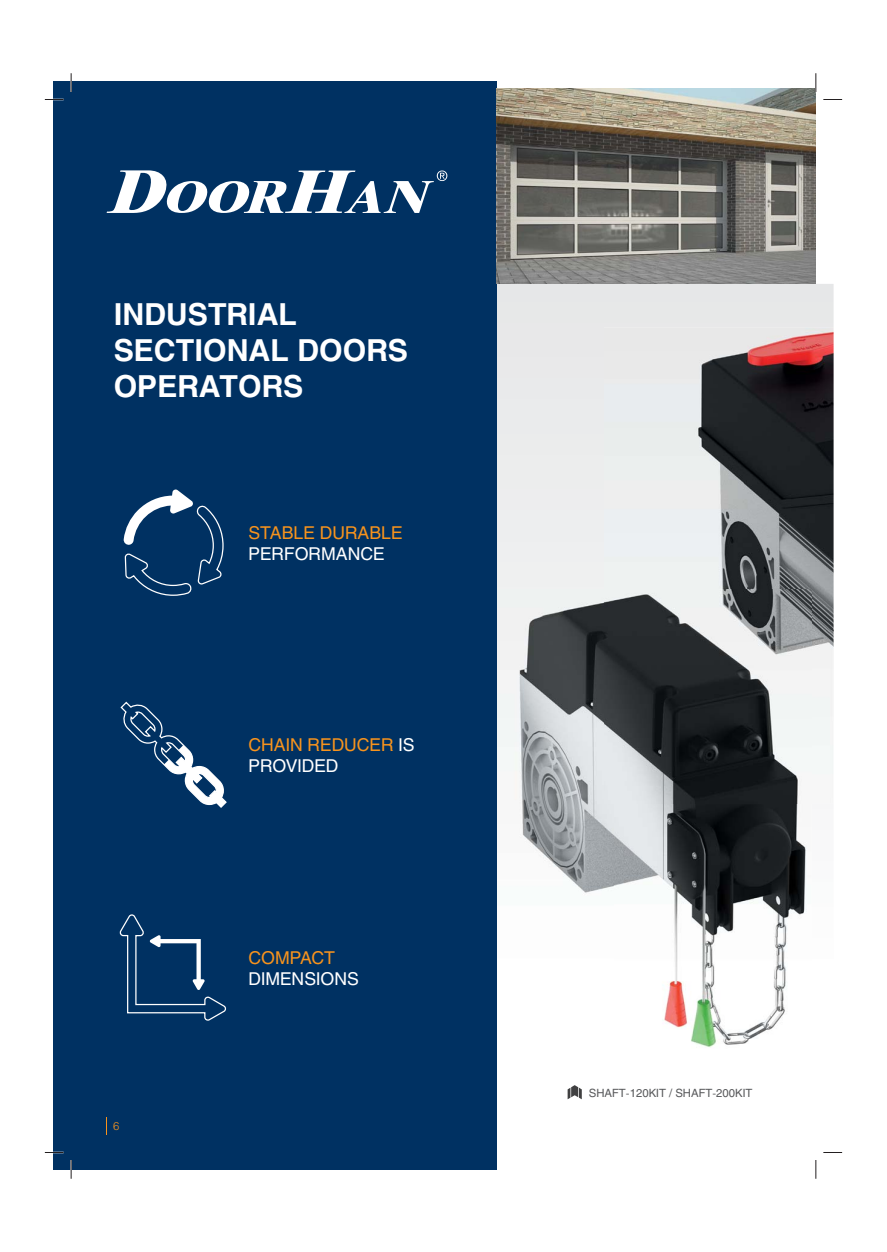
<style>
.page{position:relative;width:887px;height:1252px;background:#fff}
.page>*{position:absolute;margin:0;border:0;box-sizing:border-box;transform-origin:0 0}
.t1{font:700 30px/36px "Helios";color:#fff}
.t2{font:17.5px/21px "Helios";color:#f7931d}
.t3{font:17.5px "Helios";color:#fff}
.t4{font:11.25px "Helios";color:#58595b}
.t5{font:300 11.25px "Helios";color:#f7931d}
.s1{color:#fff}
</style>
<div class="page">
<svg style="left:496px;top:284px;width:337px;height:886px"></svg>
<img style="left:604px;top:327px;width:229px;height:303px">
<img style="left:811px;top:630px;width:22px;height:173px">
<img style="left:496px;top:589px;width:118px;height:460px">
<img style="left:614px;top:803px;width:197px;height:246px">
<img style="left:604px;top:589px;width:207px;height:214px">
<div style="left:53px;top:82px;width:443px;height:1088px;background:#003162"></div>
<svg style="left:107px;top:170px;width:340px;height:43px"></svg>
<svg style="left:567px;top:1084px;width:14px;height:15px"></svg>
<img style="left:496px;top:89px;width:319px;height:195px">
<svg style="left:123px;top:489px;width:100px;height:107px"></svg>
<svg style="left:120px;top:701px;width:107px;height:107px"></svg>
<svg style="left:119px;top:914px;width:108px;height:106px"></svg>
<svg style="left:45px;top:99px;width:19px;height:1px"></svg>
<svg style="left:823px;top:99px;width:18px;height:1px"></svg>
<svg style="left:45px;top:1151px;width:19px;height:2px"></svg>
<svg style="left:823px;top:1151px;width:18px;height:2px"></svg>
<svg style="left:70px;top:73px;width:2px;height:19px"></svg>
<svg style="left:70px;top:1160px;width:2px;height:18px"></svg>
<svg style="left:814px;top:73px;width:2px;height:19px"></svg>
<svg style="left:814px;top:1159px;width:2px;height:19px"></svg>
<h1 class="t1" style="left:114px;top:299px;width:296px">INDUSTRIAL<br>SECTIONAL DOORS<br>OPERATORS</h1>
<p class="t2" style="left:248px;top:523px;width:156px">STABLE DURABLE</p>
<p class="t3" style="left:248px;top:547px;width:138px">PERFORMANCE</p>
<p class="t2" style="left:248px;top:735px;width:168px">CHAIN REDUCER <span class="s1">IS<br>PROVIDED</span></p>
<p class="t5" style="left:113px;top:1119px;width:8px">6</p>
<p class="t2" style="left:248px;top:948px;width:88px">COMPACT</p>
<p class="t3" style="left:248px;top:971px;width:112px">DIMENSIONS</p>
<p class="t4" style="left:588px;top:1088px;width:165px">SHAFT-120KIT / SHAFT-200KIT</p>
</div>
